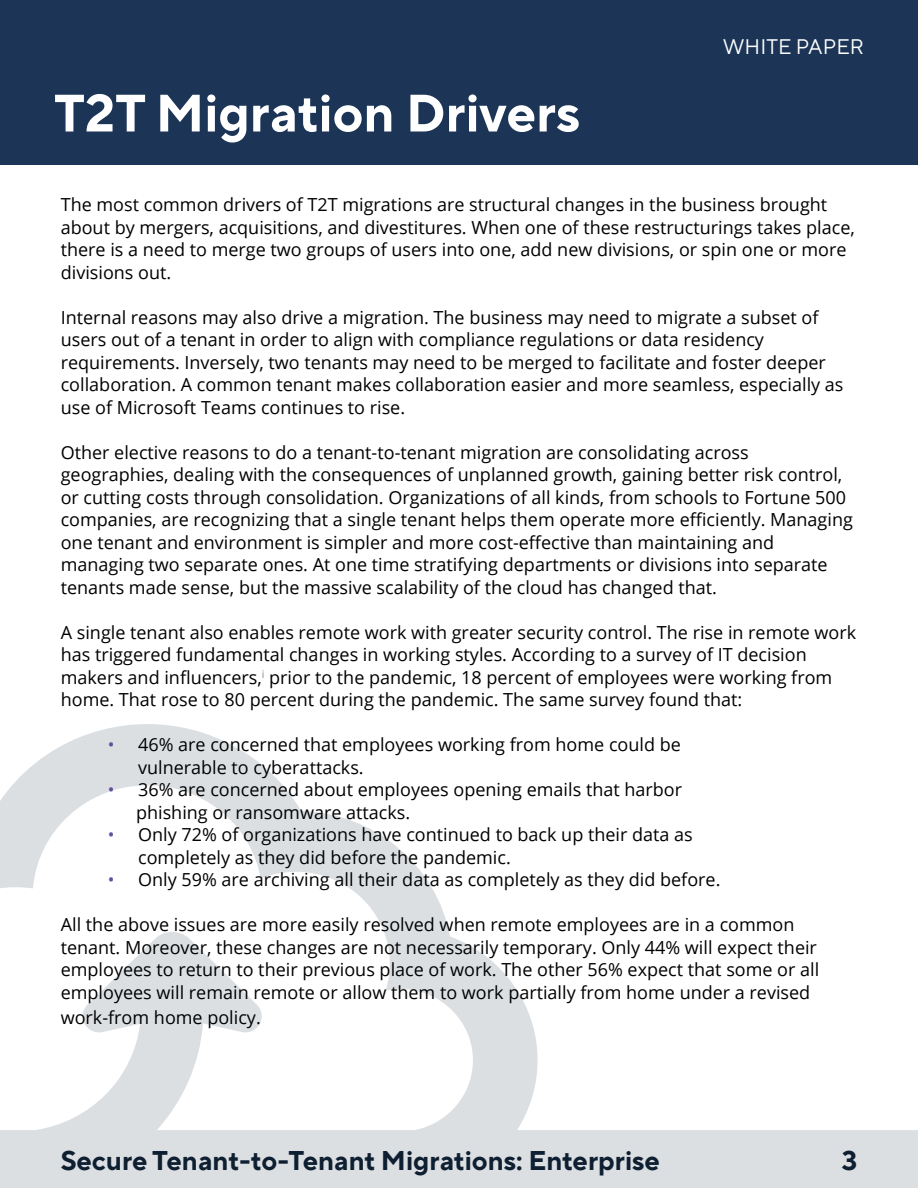
<style>
.page{position:relative;width:918px;height:1188px;background:#fff}
.page>*{position:absolute;margin:0;border:0;box-sizing:border-box;transform-origin:0 0}
.t1{font:700 52.5px "TT Norms Pro";color:#fff}
.t2{font:700 27px "TT Norms Pro";color:#0f1f32}
.t3{font:21px "TT Norms Pro";color:#fff}
.t4{font:18px/22.5px "Open Sans";color:#000101}
.s1{color:#634ea0}
</style>
<div class="page">
<svg style="left:0;top:724px;width:918px;height:464px"></svg>
<div style="left:0;top:0;width:918px;height:164px;background:#1c3557"></div>
<h1 class="t1" style="left:54px;top:74px;width:528px">T2T Migration Drivers</h1>
<p class="t3" style="left:723px;top:31px;width:143px">WHITE PAPER</p>
<p class="t4" style="left:61px;top:193px;width:796px">The most common drivers of T2T migrations are structural changes in the business brought about by mergers, acquisitions, and divestitures. When one of these restructurings takes place, there is a need to merge two groups of users into one, add new divisions, or spin one or more divisions out.</p>
<p class="t4" style="left:61px;top:306px;width:784px">Internal reasons may also drive a migration. The business may need to migrate a subset of users out of a tenant in order to align with compliance regulations or data residency requirements. Inversely, two tenants may need to be merged to facilitate and foster deeper collaboration. A common tenant makes collaboration easier and more seamless, especially as use of Microsoft Teams continues to rise.</p>
<p class="t4" style="left:61px;top:441px;width:794px">Other elective reasons to do a tenant-to-tenant migration are consolidating across geographies, dealing with the consequences of unplanned growth, gaining better risk control, or cutting costs through consolidation. Organizations of all kinds, from schools to Fortune 500 companies, are recognizing that a single tenant helps them operate more efficiently. Managing one tenant and environment is simpler and more cost-effective than maintaining and managing two separate ones. At one time stratifying departments or divisions into separate tenants made sense, but the massive scalability of the cloud has changed that.</p>
<p class="t4" style="left:61px;top:621px;width:797px">A single tenant also enables remote work with greater security control. The rise in remote work has triggered fundamental changes in working styles. According to a survey of IT decision makers and influencers,<sup>i</sup> prior to the pandemic, 18 percent of employees were working from home. That rose to 80 percent during the pandemic. The same survey found that:</p>
<p class="t4" style="left:138px;top:733px;width:544px;text-indent:-30px"><span class="s1">•</span> 46% are concerned that employees working from home could be vulnerable to cyberattacks.</p>
<p class="t4" style="left:136px;top:778px;width:548px;text-indent:-28px"><span class="s1">•</span> 36% are concerned about employees opening emails that harbor phishing or ransomware attacks.</p>
<p class="t4" style="left:138px;top:823px;width:556px;text-indent:-30px"><span class="s1">•</span> Only 72% of organizations have continued to back up their data as completely as they did before the pandemic.</p>
<p class="t4" style="left:108px;top:868px;width:614px"><span class="s1">•</span> Only 59% are archiving all their data as completely as they did before.</p>
<p class="t4" style="left:61px;top:913px;width:760px">All the above issues are more easily resolved when remote employees are in a common tenant. Moreover, these changes are not necessarily temporary. Only 44% will expect their employees to return to their previous place of work. The other 56% expect that some or all employees will remain remote or allow them to work partially from home under a revised</p>
<p class="t4" style="left:61px;top:1005px;width:202px">work-from home policy.</p>
<h2 class="t2" style="left:61px;top:1141px;width:601px">Secure Tenant-to-Tenant Migrations: Enterprise</h2>
<h2 class="t2" style="left:842px;top:1141px;width:17px">3</h2>
</div>
